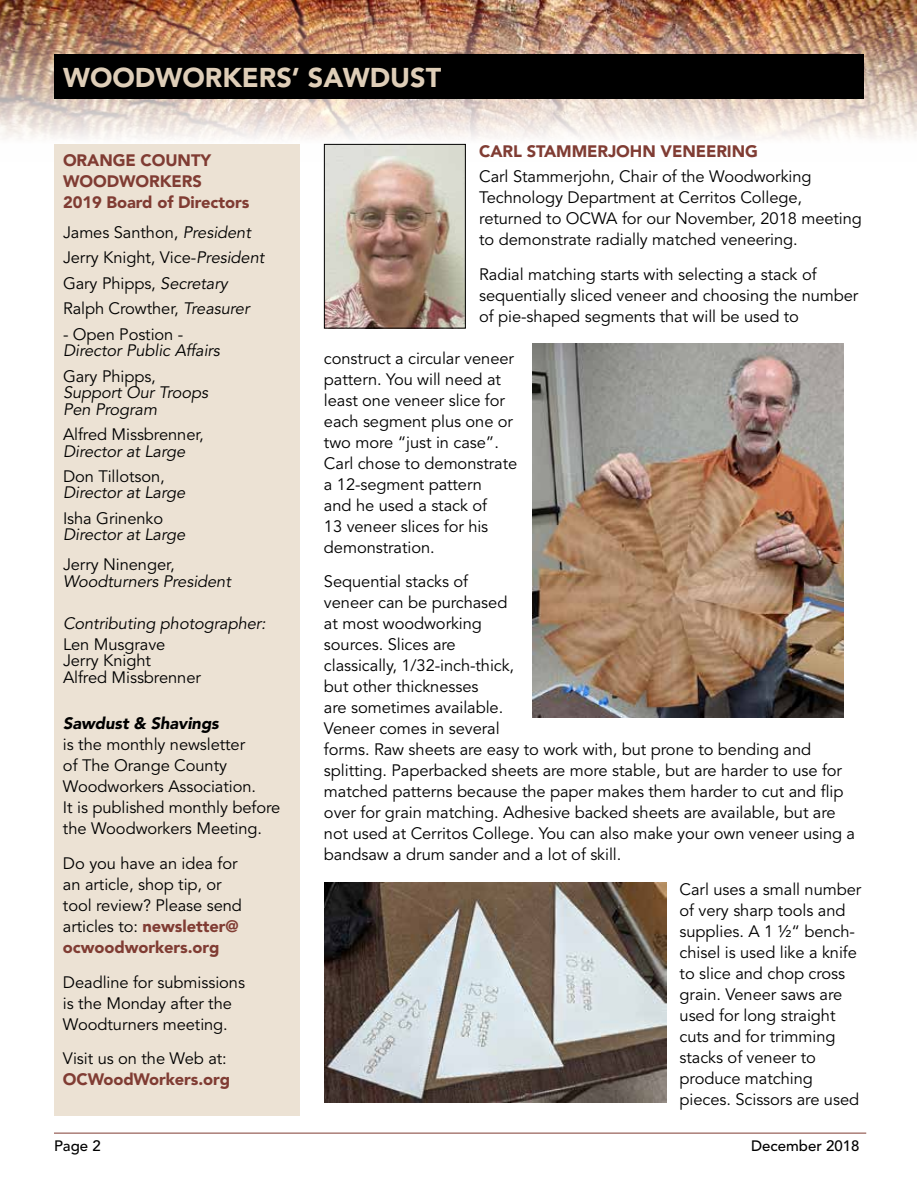
<style>
.page{position:relative;width:918px;height:1188px;background:#fff}
.page>*{position:absolute;margin:0;border:0;box-sizing:border-box;transform-origin:0 0}
.t1{font:900 27px "Avenir";color:#dfceb8}
.t2{font:16.5px/21px "Avenir";letter-spacing:-.005em;color:#000}
.t3{font:italic 16.5px/16.5px "Avenir";letter-spacing:-.005em;color:#000}
.t4{font:900 16.5px/21px "Avenir";letter-spacing:-.005em;color:#803c33}
.t5{font:italic 900 16.5px "Avenir";letter-spacing:-.005em;color:#000}
.t6{font:500 15px "Avenir";color:#000}
.s1{font-style:italic}
.s2{font-weight:900;color:#803c33}
</style>
<div class="page">
<hr style="left:54px;top:1133px;width:812px;height:1px;background:#803c33">
<img style="left:0;top:0;width:917px;height:162px">
<div style="left:54px;top:54px;width:810px;height:45px;background:#000"></div>
<div style="left:54px;top:144px;width:246px;height:972px;background:#ece2d4"></div>
<img style="left:326px;top:146px;width:138px;height:180px">
<div style="left:324px;top:144px;width:142px;height:184px;border:1px solid #000"></div>
<img style="left:533px;top:344px;width:310px;height:373px">
<img style="left:324px;top:882px;width:342px;height:220px">
<h1 class="t1" style="left:63px;top:61px;width:380px">WOODWORKERS’ SAWDUST</h1>
<p class="t4" style="left:63px;top:149px;width:188px">ORANGE COUNTY<br>WOODWORKERS<br>2019 Board of Directors</p>
<p class="t2" style="left:63px;top:220px;width:203px;line-height:25.5px">James Santhon, <span class="s1">President<br></span>Jerry Knight, Vice-<span class="s1">President<br></span>Gary Phipps, <span class="s1">Secretary<br></span>Ralph Crowther, <span class="s1">Treasurer</span></p>
<p class="t2" style="left:63px;top:324px;width:122px">- Open Postion -</p>
<p class="t3" style="left:63px;top:343px;width:159px">Director Public Affairs</p>
<p class="t2" style="left:63px;top:366px;width:94px">Gary Phipps,</p>
<p class="t3" style="left:63px;top:385px;width:147px">Support Our Troops<br>Pen Program</p>
<p class="t2" style="left:63px;top:424px;width:142px">Alfred Missbrenner,</p>
<p class="t3" style="left:63px;top:443px;width:124px">Director at Large</p>
<p class="t2" style="left:63px;top:466px;width:103px">Don Tillotson,</p>
<p class="t3" style="left:63px;top:485px;width:124px">Director at Large</p>
<p class="t2" style="left:63px;top:508px;width:102px">Isha Grinenko</p>
<p class="t3" style="left:63px;top:527px;width:124px">Director at Large</p>
<p class="t2" style="left:63px;top:555px;width:113px">Jerry Ninenger,</p>
<p class="t3" style="left:63px;top:574px;width:169px">Woodturners President</p>
<p class="t3" style="left:63px;top:616px;width:204px">Contributing photographer:</p>
<p class="t2" style="left:63px;top:637px;width:139px;line-height:16.5px">Len Musgrave<br>Jerry Knight<br>Alfred Missbrenner</p>
<p class="t5" style="left:63px;top:714px;width:157px">Sawdust &amp; Shavings</p>
<p class="t2" style="left:63px;top:735px;width:219px">is the monthly newsletter<br>of The Orange County<br>Woodworkers Association.<br>It is published monthly before the Woodworkers Meeting.</p>
<p class="t2" style="left:63px;top:853px;width:181px">Do you have an idea for an article, shop tip, or tool review? Please send articles to: <span class="s2">newsletter@ ocwoodworkers.org</span></p>
<p class="t2" style="left:63px;top:972px;width:184px">Deadline for submissions is the Monday after the<br>Woodturners meeting.</p>
<p class="t2" style="left:63px;top:1048px;width:165px">Visit us on the Web at:</p>
<p class="t4" style="left:63px;top:1069px;width:169px">OCWoodWorkers.org</p>
<p class="t4" style="left:479px;top:140px;width:280px">CARL STAMMERJOHN VENEERING</p>
<p class="t2" style="left:479px;top:166px;width:384px">Carl Stammerjohn, Chair of the Woodworking Technology Department at Cerritos College, returned to OCWA for our November, 2018 meeting to demonstrate radially matched veneering.</p>
<p class="t2" style="left:479px;top:264px;width:381px">Radial matching starts with selecting a stack of sequentially sliced veneer and choosing the number of pie-shaped segments that will be used to</p>
<p class="t2" style="left:324px;top:348px;width:195px">construct a circular veneer pattern. You will need at least one veneer slice for each segment plus one or two more “just in case”.<br>Carl chose to demonstrate a 12-segment pattern<br>and he used a stack of<br>13 veneer slices for his demonstration.</p>
<p class="t2" style="left:324px;top:571px;width:533px">Sequential stacks of<br>veneer can be purchased<br>at most woodworking<br>sources. Slices are<br>classically, 1/32-inch-thick,<br>but other thicknesses<br>are sometimes available.<br>Veneer comes in several<br>forms. Raw sheets are easy to work with, but prone to bending and splitting. Paperbacked sheets are more stable, but are harder to use for matched patterns because the paper makes them harder to cut and flip over for grain matching. Adhesive backed sheets are available, but are not used at Cerritos College. You can also make your own veneer using a bandsaw a drum sander and a lot of skill.</p>
<p class="t2" style="left:680px;top:879px;width:183px">Carl uses a small number of very sharp tools and supplies. A 1 ½“ bench&shy;chisel is used like a knife to slice and chop cross grain. Veneer saws are used for long straight cuts and for trimming stacks of veneer to produce matching pieces. Scissors are used</p>
<p class="t6" style="left:54px;top:1138px;width:48px">Page 2</p>
<p class="t6" style="left:751px;top:1138px;width:110px">December 2018</p>
</div>
